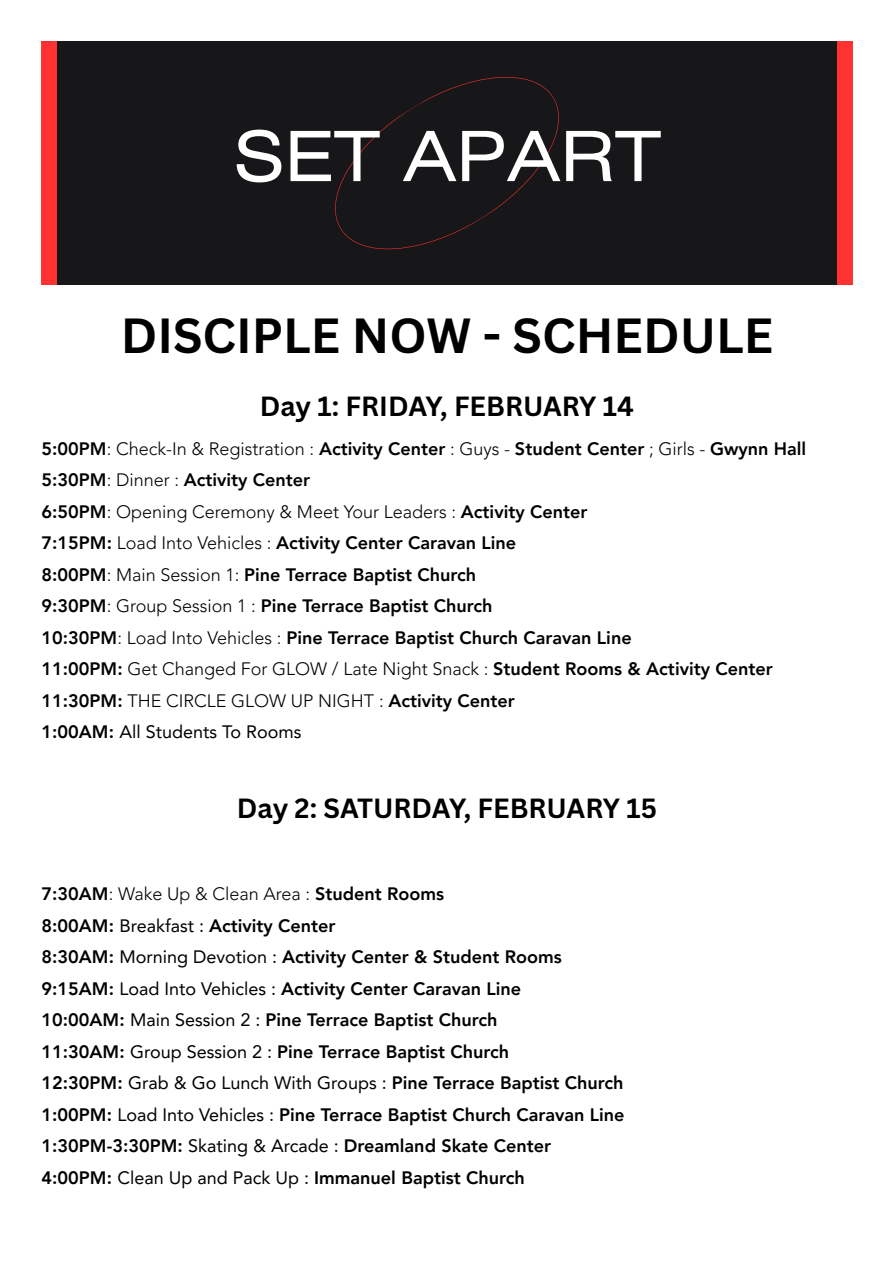
<style>
.page{position:relative;width:894px;height:1263px;background:#fff}
.page>*{position:absolute;margin:0;border:0;box-sizing:border-box;transform-origin:0 0}
.t1{font:69.15px "Helios Ext";color:#fff}
.t2{font:700 48px "Canva Sans";color:#000}
.t3{font:700 27px "Canva Sans";color:#000}
.t4{font:800 18px "Avenir LT Pro";color:#000}
.t5{font:300 18px "Avenir LT Pro";color:#000}
.t6{font:18px "Avenir LT Pro";color:#000}
.s1{font-weight:300}
.s2{font-weight:800}
.s3{font-weight:400}
</style>
<div class="page">
<div style="left:42px;top:42px;width:810px;height:243px;background:#171719"></div>
<svg style="left:335px;top:77px;width:224px;height:173px"></svg>
<div style="left:42px;top:42px;width:15px;height:121px;background:#ff3131"></div>
<div style="left:836px;top:42px;width:16px;height:121px;background:#ff3131"></div>
<div style="left:42px;top:163px;width:15px;height:122px;background:#ff3131"></div>
<div style="left:836px;top:163px;width:16px;height:122px;background:#ff3131"></div>
<p class="t1" style="left:233px;top:131px;width:429px">SET APART</p>
<h1 class="t2" style="left:121px;top:302px;width:654px">DISCIPLE NOW - SCHEDULE</h1>
<h2 class="t3" style="left:260px;top:387px;width:375px">Day 1: FRIDAY, FEBRUARY 14</h2>
<h3 class="t4" style="left:42px;top:441px;width:766px">5:00PM<span class="s1">: Check-In &amp; Registration :</span> Activity Center <span class="s1">: Guys -</span> Student Center <span class="s1">; Girls -</span> Gwynn Hall</h3>
<h3 class="t4" style="left:42px;top:472px;width:270px">5:30PM<span class="s1">: Dinner :</span> Activity Center</h3>
<h3 class="t5" style="left:42px;top:504px;width:547px"><span class="s2">6:50PM</span>: Opening Ceremony &amp; Meet Your Leaders : <span class="s2">Activity Center</span></h3>
<h3 class="t4" style="left:42px;top:535px;width:476px">7:15PM: <span class="s1">Load Into Vehicles :</span> Activity Center Caravan Line</h3>
<h3 class="t4" style="left:42px;top:567px;width:436px">8:00PM<span class="s1">: Main Session 1:</span> Pine Terrace Baptist Church</h3>
<h3 class="t4" style="left:42px;top:598px;width:452px">9:30PM<span class="s1">: Group Session 1 :</span> Pine Terrace Baptist Church</h3>
<h3 class="t4" style="left:42px;top:630px;width:591px">10:30PM<span class="s1">: Load Into Vehicles :</span> Pine Terrace Baptist Church Caravan Line</h3>
<h3 class="t4" style="left:42px;top:661px;width:732px">11:00PM: <span class="s1">Get Changed For GLOW / Late Night Snack :</span> Student Rooms &amp; Activity Center</h3>
<h3 class="t4" style="left:42px;top:693px;width:474px">11:30PM: <span class="s1">THE CIRCLE GLOW UP NIGHT :</span> Activity Center</h3>
<h3 class="t6" style="left:42px;top:724px;width:261px"><span class="s2">1:00AM:</span> All Students To Rooms</h3>
<h2 class="t3" style="left:237px;top:789px;width:421px">Day 2: SATURDAY, FEBRUARY 15</h2>
<h3 class="t4" style="left:42px;top:886px;width:404px">7:30AM<span class="s1">: Wake Up &amp; Clean Area :</span> Student Rooms</h3>
<h3 class="t4" style="left:42px;top:918px;width:295px">8:00AM: <span class="s3">Breakfast :</span> Activity Center</h3>
<h3 class="t4" style="left:42px;top:949px;width:521px">8:30AM: <span class="s3">Morning Devotion :</span> Activity Center &amp; Student Rooms</h3>
<h3 class="t4" style="left:42px;top:981px;width:481px">9:15AM: <span class="s3">Load Into Vehicles :</span> Activity Center Caravan Line</h3>
<h3 class="t4" style="left:42px;top:1012px;width:457px">10:00AM: <span class="s3">Main Session 2 :</span> Pine Terrace Baptist Church</h3>
<h3 class="t4" style="left:42px;top:1044px;width:469px">11:30AM: <span class="s3">Group Session 2 :</span> Pine Terrace Baptist Church</h3>
<h3 class="t4" style="left:42px;top:1075px;width:583px">12:30PM: <span class="s3">Grab &amp; Go Lunch With Groups :</span> Pine Terrace Baptist Church</h3>
<h3 class="t4" style="left:42px;top:1107px;width:584px">1:00PM: <span class="s3">Load Into Vehicles :</span> Pine Terrace Baptist Church Caravan Line</h3>
<h3 class="t4" style="left:42px;top:1138px;width:511px">1:30PM-3:30PM: <span class="s3">Skating &amp; Arcade :</span> Dreamland Skate Center</h3>
<h3 class="t4" style="left:42px;top:1170px;width:484px">4:00PM: <span class="s3">Clean Up and Pack Up :</span> Immanuel Baptist Church</h3>
</div>
